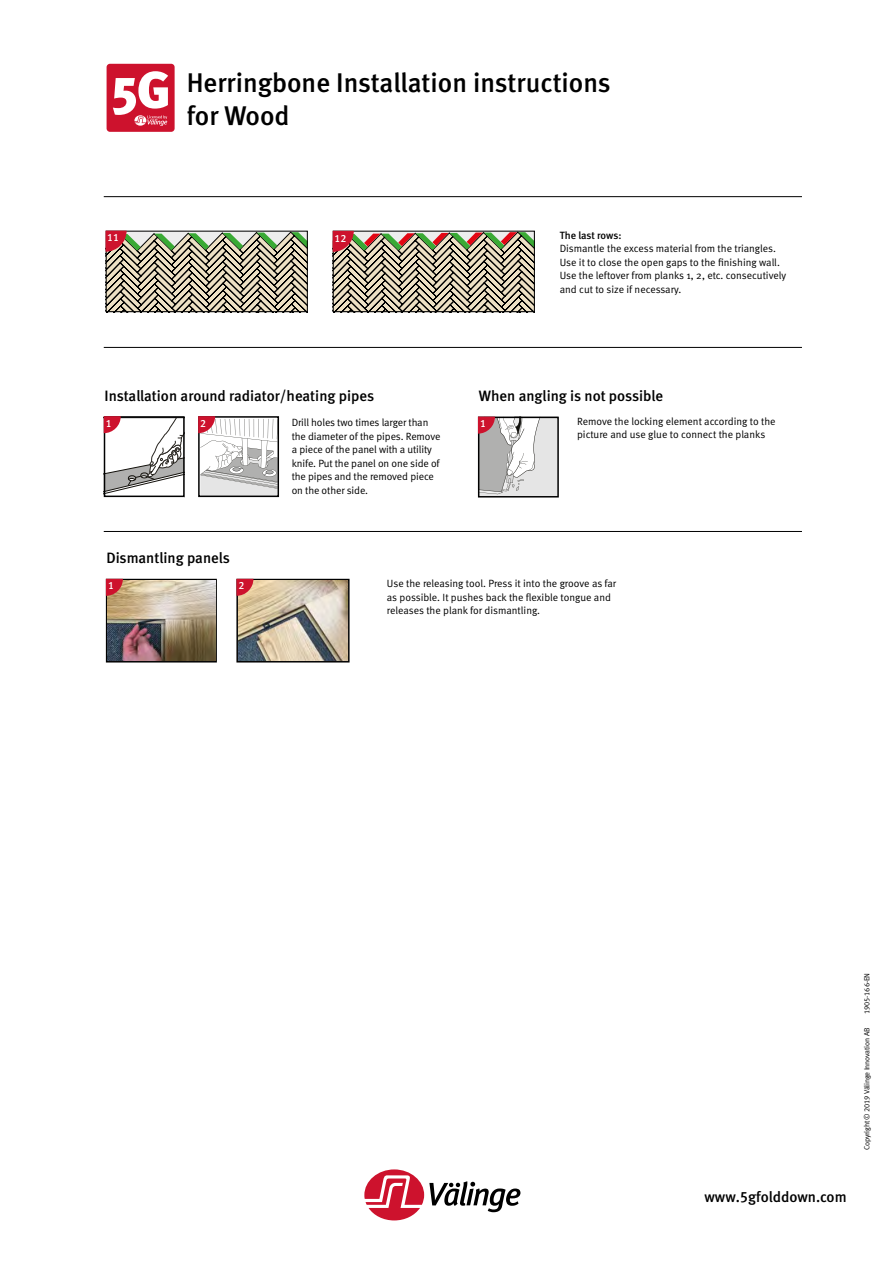
<style>
.page{position:relative;width:893px;height:1263px;background:#fff}
.page>*{position:absolute;margin:0;border:0;box-sizing:border-box;transform-origin:0 0}
.t1{font:27px/32.4px "Meta Medium LF";color:#000}
.t2{font:15px "Meta Medium LF";color:#000}
.t3{font:10.5px/13.5px "Meta Normal";letter-spacing:-.005em;color:#000}
.t4{font:500 10.5px "Meta";letter-spacing:-.005em;color:#000}
.t5{font:10.5px "Meta Medium LF";color:#fff}
.t6{font:7.5px "Meta Normal LF";letter-spacing:-.02em;color:#000}
</style>
<div class="page">
<svg style="left:364px;top:1169px;width:156px;height:51px"></svg>
<hr style="left:104px;top:531px;width:698px;height:1px;background:#000">
<hr style="left:104px;top:196px;width:698px;height:1px;background:#000">
<div style="left:107px;top:64px;width:68px;height:68px;background:#cd122d;border-radius:3px"></div>
<svg style="left:113px;top:71px;width:55px;height:55px"></svg>
<div style="left:478px;top:417px;width:79px;height:79px;background:#e5e5e5"></div>
<hr style="left:104px;top:347px;width:698px;height:1px;background:#000">
<div style="left:478px;top:417px;width:81px;height:80px;border:2px solid #000"></div>
<svg style="left:198px;top:416px;width:81px;height:81px"></svg>
<svg style="left:104px;top:416px;width:80px;height:81px"></svg>
<svg style="left:478px;top:417px;width:62px;height:77px"></svg>
<div style="left:106px;top:579px;width:111px;height:83px;border:2px solid #000"></div>
<div style="left:236px;top:579px;width:114px;height:83px;border:2px solid #000"></div>
<img style="left:187px;top:580px;width:28px;height:80px">
<img style="left:106px;top:579px;width:81px;height:81px">
<img style="left:239px;top:581px;width:109px;height:79px">
<svg style="left:236px;top:579px;width:17px;height:17px"></svg>
<svg style="left:106px;top:231px;width:202px;height:81px;background:#9c9582"></svg>
<svg style="left:333px;top:231px;width:202px;height:81px;background:#9c907d"></svg>
<h1 class="t1" style="left:187px;top:66px;width:425px">Herringbone Installation instructions for Wood</h1>
<p class="t5" style="left:107px;top:231px;width:13px">11</p>
<p class="t5" style="left:334px;top:232px;width:13px">12</p>
<p class="t4" style="left:560px;top:229px;width:63px">The last rows:</p>
<p class="t3" style="left:560px;top:242px;width:228px">Dismantle the excess material from the triangles.<br>Use it to close the open gaps to the finishing wall.<br>Use the leftover from planks 1, 2, etc. consecutively and cut to size if necessary.</p>
<h2 class="t2" style="left:105px;top:387px;width:271px">Installation around radiator/heating pipes</h2>
<h2 class="t2" style="left:479px;top:387px;width:186px">When angling is not possible</h2>
<p class="t3" style="left:577px;top:414px;width:200px">Remove the locking element according to the picture and use glue to connect the planks</p>
<p class="t3" style="left:292px;top:416px;width:150px">Drill holes two times larger than the diameter of the pipes. Remove a piece of the panel with a utility knife. Put the panel on one side of the pipes and the removed piece on the other side.</p>
<p class="t5" style="left:106px;top:417px;width:7px">1</p>
<p class="t5" style="left:200px;top:417px;width:7px">2</p>
<p class="t5" style="left:480px;top:417px;width:7px">1</p>
<h2 class="t2" style="left:106px;top:549px;width:125px">Dismantling panels</h2>
<p class="t5" style="left:108px;top:579px;width:7px">1</p>
<p class="t5" style="left:239px;top:579px;width:7px">2</p>
<p class="t3" style="left:387px;top:577px;width:231px">Use the releasing tool. Press it into the groove as far as possible. It pushes back the flexible tongue and releases the plank for dismantling.</p>
<h2 class="t2" style="left:704px;top:1188px;width:144px">www.5gfolddown.com</h2>
<p class="t6" style="left:862px;top:1014px;width:42px;rotate:-90deg">1905-166-EN</p>
<p class="t6" style="left:862px;top:1150px;width:124px;rotate:-90deg">Copyright © 2019 Välinge Innovation AB</p>
</div>
